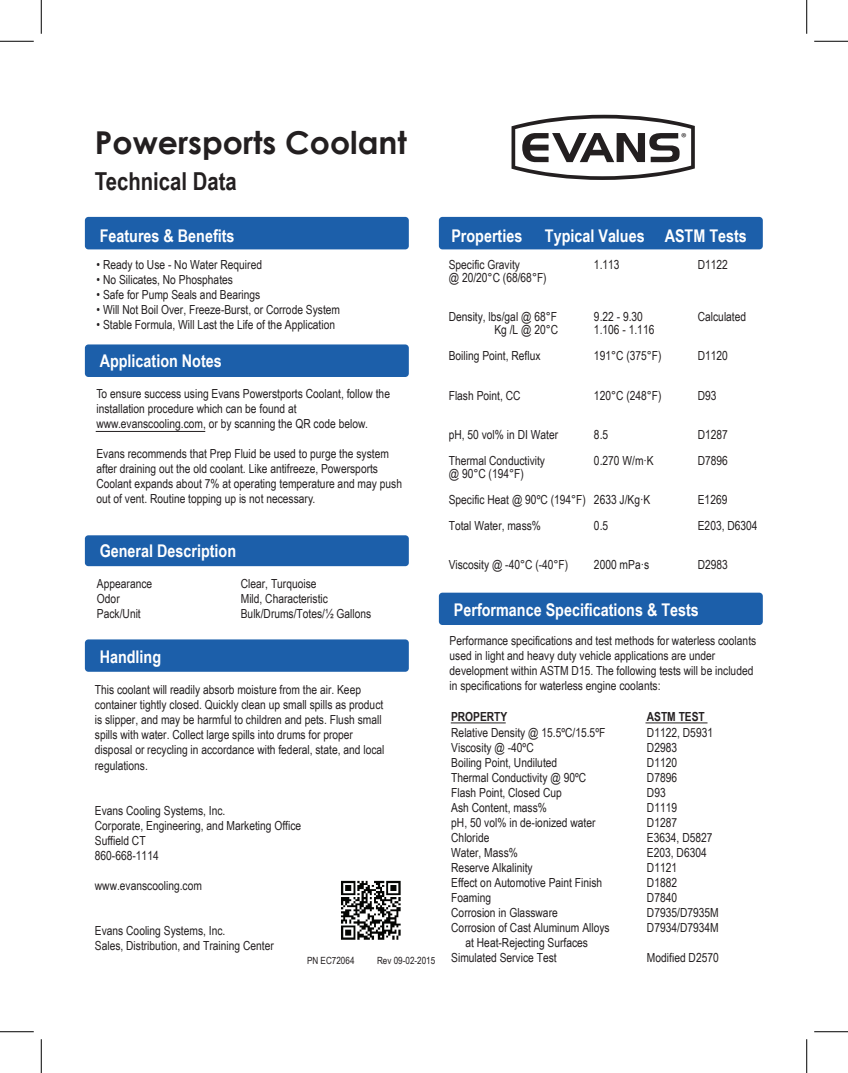
<style>
.page{position:relative;width:848px;height:1073px;background:#fff}
.page>*{position:absolute;margin:0;border:0;box-sizing:border-box;transform-origin:0 0}
.t1{font:700 31.5px "Century Gothic";color:#231f20}
.t2{font:700 24.75px "Arial Narrow";color:#231f20}
.t3{font:700 17.5px "Arial Narrow";color:#fff}
.t4{font:13px "Myriad Pro";color:#231f20}
.t5{font:12.5px/15px "Arial Narrow";color:#231f20}
.t6{font:700 12.5px "Arial Narrow";color:#231f20}
.t7{font:9.88px "Arial Narrow";color:#231f20}
</style>
<div class="page">
<hr style="left:0;top:41px;width:34px;height:1px;background:#000">
<hr style="left:814px;top:41px;width:34px;height:1px;background:#000">
<hr style="left:0;top:1031px;width:34px;height:1px;background:#000">
<hr style="left:814px;top:1031px;width:34px;height:1px;background:#000">
<hr style="left:41px;top:0;width:1px;height:34px;background:#000">
<hr style="left:41px;top:1039px;width:1px;height:33px;background:#000">
<hr style="left:806px;top:0;width:1px;height:34px;background:#000">
<hr style="left:806px;top:1039px;width:1px;height:33px;background:#000">
<div style="left:85px;top:217px;width:324px;height:32px;background:#1c5faa;border-radius:4px"></div>
<div style="left:85px;top:344px;width:324px;height:33px;background:#1c5faa;border-radius:4px"></div>
<div style="left:439px;top:217px;width:323px;height:32px;background:#1c5faa;border-radius:4px"></div>
<div style="left:85px;top:639px;width:324px;height:32px;background:#1c5faa;border-radius:4px"></div>
<div style="left:85px;top:535px;width:324px;height:31px;background:#1c5faa;border-radius:3px"></div>
<div style="left:439px;top:592px;width:323px;height:33px;background:#1c5faa;border-radius:4px"></div>
<svg style="left:511px;top:115px;width:183px;height:65px"></svg>
<hr style="left:451px;top:722px;width:54px;height:1px;background:#231f20">
<hr style="left:645px;top:722px;width:62px;height:1px;background:#231f20">
<hr style="left:96px;top:431px;width:109px;height:1px;background:#231f20">
<img style="left:341px;top:880px;width:60px;height:60px">
<h1 class="t1" style="left:95px;top:118px;width:313px">Powersports Coolant</h1>
<h2 class="t2" style="left:95px;top:162px;width:143px">Technical Data</h2>
<p class="t4" style="left:681px;top:130px;width:7px">®</p>
<h3 class="t3" style="left:100px;top:223px;width:136px">Features &amp; Benefits</h3>
<h3 class="t3" style="left:451px;top:223px;width:72px">Properties</h3>
<h3 class="t3" style="left:545px;top:223px;width:203px">Typical Values ASTM Tests</h3>
<p class="t5" style="left:97px;top:257px;width:167px">• Ready to Use - No Water Required</p>
<p class="t5" style="left:97px;top:272px;width:138px">• No Silicates, No Phosphates</p>
<p class="t5" style="left:97px;top:287px;width:165px">• Safe for Pump Seals and Bearings</p>
<p class="t5" style="left:97px;top:302px;width:245px">• Will Not Boil Over, Freeze-Burst, or Corrode System</p>
<p class="t5" style="left:97px;top:317px;width:240px">• Stable Formula, Will Last the Life of the Application</p>
<h3 class="t3" style="left:100px;top:348px;width:123px">Application Notes</h3>
<p class="t5" style="left:96px;top:386px;width:295px">To ensure success using Evans Powerstports Coolant, follow the installation procedure which can be found at www.evanscooling.com, or by scanning the QR code below.</p>
<p class="t5" style="left:96px;top:446px;width:307px">Evans recommends that Prep Fluid be used to purge the system after draining out the old coolant. Like antifreeze, Powersports Coolant expands about 7% at operating temperature and may push out of vent. Routine topping up is not necessary.</p>
<h3 class="t3" style="left:100px;top:537px;width:138px">General Description</h3>
<p class="t5" style="left:97px;top:576px;width:57px">Appearance<br>Odor<br>Pack/Unit</p>
<h3 class="t3" style="left:100px;top:643px;width:63px">Handling</h3>
<p class="t5" style="left:241px;top:576px;width:132px">Clear, Turquoise<br>Mild, Characteristic<br>Bulk/Drums/Totes/½ Gallons</p>
<p class="t5" style="left:95px;top:682px;width:291px">This coolant will readily absorb moisture from the air. Keep container tightly closed. Quickly clean up small spills as product is slipper, and may be harmful to children and pets. Flush small spills with water. Collect large spills into drums for proper disposal or recycling in accordance with federal, state, and local regulations.</p>
<p class="t5" style="left:95px;top:802px;width:208px">Evans Cooling Systems, Inc.<br>Corporate, Engineering, and Marketing Office<br>Suffield CT<br>860-668-1114</p>
<p class="t5" style="left:95px;top:877px;width:109px">www.evanscooling.com</p>
<p class="t5" style="left:95px;top:922px;width:180px">Evans Cooling Systems, Inc.<br>Sales, Distribution, and Training Center</p>
<p class="t7" style="left:307px;top:952px;width:49px">PN EC72064</p>
<p class="t7" style="left:377px;top:952px;width:60px">Rev 09-02-2015</p>
<p class="t5" style="left:448px;top:257px;width:99px;line-height:13px">Specific Gravity<br>@ 20/20°C (68/68°F)</p>
<p class="t5" style="left:448px;top:310px;width:111px;line-height:13px;text-align:right">Density, lbs/gal @ 68°F<br>Kg /L @ 20°C</p>
<p class="t5" style="left:448px;top:348px;width:93px">Boiling Point, Reflux</p>
<p class="t5" style="left:448px;top:387px;width:73px">Flash Point, CC</p>
<p class="t5" style="left:448px;top:421px;width:111px;line-height:26.1px">pH, 50 vol% in DI Water<br>Thermal Conductivity</p>
<p class="t5" style="left:448px;top:460px;width:139px;line-height:26.1px">@ 90°C (194°F)<br>Specific Heat @ 90ºC (194°F)<br>Total Water, mass%</p>
<p class="t5" style="left:448px;top:557px;width:121px">Viscosity @ -40°C (-40°F)</p>
<p class="t5" style="left:594px;top:256px;width:27px">1.113</p>
<p class="t5" style="left:594px;top:310px;width:62px;line-height:13px">9.22 - 9.30<br>1.106 - 1.116</p>
<p class="t5" style="left:594px;top:348px;width:69px">191°C (375°F)</p>
<p class="t5" style="left:594px;top:387px;width:69px">120°C (248°F)</p>
<p class="t5" style="left:594px;top:421px;width:61px;line-height:26.1px">8.5<br>0.270 W/m·K</p>
<p class="t5" style="left:594px;top:486px;width:58px;line-height:26.1px">2633 J/Kg·K<br>0.5</p>
<p class="t5" style="left:594px;top:557px;width:57px">2000 mPa·s</p>
<p class="t5" style="left:697px;top:256px;width:32px">D1122</p>
<p class="t5" style="left:697px;top:309px;width:50px">Calculated</p>
<p class="t5" style="left:697px;top:348px;width:32px">D1120</p>
<p class="t5" style="left:697px;top:387px;width:20px">D93</p>
<p class="t5" style="left:697px;top:421px;width:32px;line-height:26.1px">D1287<br>D7896</p>
<p class="t5" style="left:697px;top:486px;width:61px;line-height:26.1px">E1269<br>E203, D6304</p>
<p class="t5" style="left:697px;top:557px;width:32px">D2983</p>
<h3 class="t3" style="left:454px;top:596px;width:246px">Performance Specifications &amp; Tests</h3>
<p class="t5" style="left:449px;top:632px;width:308px">Performance specifications and test methods for waterless coolants used in light and heavy duty vehicle applications are under development within ASTM D15. The following tests will be included in specifications for waterless engine coolants:</p>
<p class="t6" style="left:451px;top:707px;width:58px">PROPERTY</p>
<p class="t6" style="left:646px;top:707px;width:60px">ASTM TEST</p>
<p class="t5" style="left:451px;top:725px;width:156px">Relative Density @ 15.5ºC/15.5ºF</p>
<p class="t5" style="left:451px;top:740px;width:84px">Viscosity @ -40ºC</p>
<p class="t5" style="left:451px;top:755px;width:107px">Boiling Point, Undiluted</p>
<p class="t5" style="left:451px;top:770px;width:136px">Thermal Conductivity @ 90ºC</p>
<p class="t5" style="left:451px;top:785px;width:112px">Flash Point, Closed Cup</p>
<p class="t5" style="left:451px;top:800px;width:97px">Ash Content, mass%</p>
<p class="t5" style="left:451px;top:815px;width:146px">pH, 50 vol% in de-ionized water</p>
<p class="t5" style="left:451px;top:830px;width:40px">Chloride</p>
<p class="t5" style="left:451px;top:845px;width:68px">Water, Mass%</p>
<p class="t5" style="left:451px;top:860px;width:83px">Reserve Alkalinity</p>
<p class="t5" style="left:451px;top:875px;width:152px">Effect on Automotive Paint Finish</p>
<p class="t5" style="left:451px;top:890px;width:41px">Foaming</p>
<p class="t5" style="left:451px;top:905px;width:108px">Corrosion in Glassware</p>
<p class="t5" style="left:451px;top:920px;width:160px">Corrosion of Cast Aluminum Alloys</p>
<p class="t5" style="left:465px;top:935px;width:124px">at Heat-Rejecting Surfaces</p>
<p class="t5" style="left:451px;top:950px;width:107px">Simulated Service Test</p>
<p class="t5" style="left:647px;top:725px;width:73px">D1122, D5931<br>D2983<br>D1120<br>D7896<br>D93<br>D1119<br>D1287<br>E3634, D5827<br>E203, D6304<br>D1121<br>D1882<br>D7840<br>D7935/D7935M<br>D7934/D7934M</p>
<p class="t5" style="left:647px;top:950px;width:73px">Modified D2570</p>
</div>
